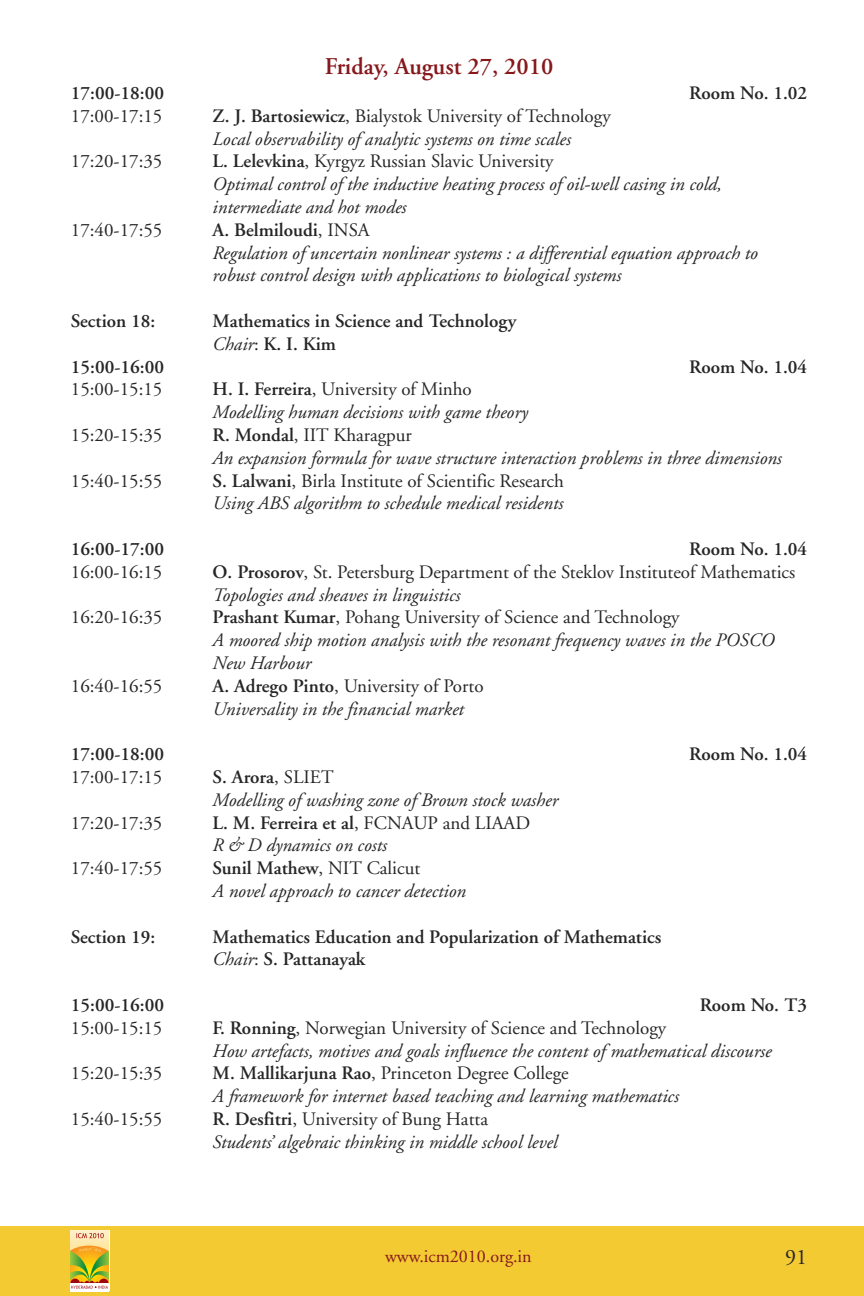
<style>
.page{position:relative;width:864px;height:1296px;background:#fff}
.page>*{position:absolute;margin:0;border:0;box-sizing:border-box;transform-origin:0 0}
.t1{font:600 24px "Adobe Garamond";color:#86181c}
.t2{font:22px "Adobe Garamond";color:#272627}
.t3{font:italic 19px/22.8px "Adobe Garamond";color:#272627}
.t4{font:19px/22.8px "Adobe Garamond";color:#272627}
.t5{font:600 19px/22.8px "Adobe Garamond";color:#272627}
.t6{font:18px "Adobe Garamond";color:#86181c}
.s1{font-weight:600;font-style:normal}
.s2{font-style:normal}
.s3{font-weight:400;font-style:italic}
.s4{font-weight:400}
.s5{font-weight:600}
.s6{font-style:italic}
</style>
<div class="page">
<div style="left:0;top:1226px;width:864px;height:70px;background:#f3ca32"></div>
<div style="left:71px;top:1230px;width:39px;height:61px;background:#fff"></div>
<svg style="left:71px;top:1230px;width:38px;height:16px"></svg>
<svg style="left:76px;top:1233px;width:28px;height:5px"></svg>
<svg style="left:71px;top:1246px;width:38px;height:43px;background:#c2b03e"></svg>
<p class="t1" style="left:325px;top:57px;width:230px">Friday, August 27, 2010</p>
<p class="t5" style="left:71px;top:83px;width:95px">17:00-18:00</p>
<p class="t5" style="left:689px;top:83px;width:120px">Room No. 1.02</p>
<p class="t4" style="left:71px;top:106px;width:93px">17:00-17:15</p>
<p class="t3" style="left:213px;top:106px;width:400px"><span class="s1">Z. J. Bartosiewicz</span><span class="s2">, Bialystok University of Technology<br></span>Local observability of analytic systems on time scales</p>
<p class="t4" style="left:71px;top:152px;width:93px">17:20-17:35</p>
<p class="t3" style="left:213px;top:152px;width:511px"><span class="s1">L. Lelevkina</span><span class="s2">, Kyrgyz Russian Slavic University<br></span>Optimal control of the inductive heating process of oil-well casing in cold, intermediate and hot modes</p>
<p class="t4" style="left:71px;top:220px;width:93px">17:40-17:55</p>
<p class="t3" style="left:213px;top:220px;width:547px"><span class="s1">A. Belmiloudi</span><span class="s2">, INSA<br></span>Regulation of uncertain nonlinear systems : a differential equation approach to robust control design with applications to biological systems</p>
<p class="t5" style="left:71px;top:311px;width:86px">Section 18:</p>
<p class="t5" style="left:213px;top:311px;width:305px">Mathematics in Science and Technology<br><span class="s3">Chair</span><span class="s4">:</span> K. I. Kim</p>
<p class="t5" style="left:71px;top:357px;width:95px">15:00-16:00</p>
<p class="t5" style="left:689px;top:357px;width:120px">Room No. 1.04</p>
<p class="t4" style="left:71px;top:380px;width:93px">15:00-15:15</p>
<p class="t3" style="left:213px;top:380px;width:317px"><span class="s1">H. I. Ferreira</span><span class="s2">, University of Minho<br></span>Modelling human decisions with game theory</p>
<p class="t4" style="left:71px;top:425px;width:93px">15:20-15:35</p>
<p class="t3" style="left:213px;top:425px;width:571px"><span class="s1">R. Mondal</span><span class="s2">, IIT Kharagpur<br></span>An expansion formula for wave structure interaction problems in three dimensions</p>
<p class="t4" style="left:71px;top:471px;width:93px">15:40-15:55</p>
<p class="t3" style="left:213px;top:471px;width:353px"><span class="s1">S. Lalwani</span><span class="s2">, Birla Institute of Scientific Research<br></span>Using ABS algorithm to schedule medical residents</p>
<p class="t5" style="left:71px;top:539px;width:95px">16:00-17:00</p>
<p class="t5" style="left:689px;top:539px;width:120px">Room No. 1.04</p>
<p class="t4" style="left:71px;top:562px;width:93px">16:00-16:15</p>
<p class="t4" style="left:213px;top:562px;width:584px"><span class="s5">O. Prosorov</span>, St. Petersburg Department of the Steklov Instituteof Mathematics<br><span class="s6">Topologies and sheaves in linguistics</span></p>
<p class="t4" style="left:71px;top:608px;width:93px">16:20-16:35</p>
<p class="t3" style="left:213px;top:608px;width:564px"><span class="s1">Prashant Kumar</span><span class="s2">, Pohang University of Science and Technology<br></span>A moored ship motion analysis with the resonant frequency waves in the POSCO<br>New Harbour</p>
<p class="t4" style="left:71px;top:676px;width:93px">16:40-16:55</p>
<p class="t3" style="left:213px;top:676px;width:273px"><span class="s1">A. Adrego Pinto</span><span class="s2">, University of Porto<br></span>Universality in the financial market</p>
<p class="t5" style="left:71px;top:745px;width:95px">17:00-18:00</p>
<p class="t5" style="left:689px;top:745px;width:120px">Room No. 1.04</p>
<p class="t4" style="left:71px;top:767px;width:93px">17:00-17:15</p>
<p class="t3" style="left:213px;top:767px;width:347px"><span class="s1">S. Arora</span><span class="s2">, SLIET<br></span>Modelling of washing zone of Brown stock washer</p>
<p class="t4" style="left:71px;top:813px;width:93px">17:20-17:35</p>
<p class="t3" style="left:213px;top:813px;width:319px"><span class="s1">L. M. Ferreira et al</span><span class="s2">, FCNAUP and LIAAD<br></span>R &amp; D dynamics on costs</p>
<p class="t4" style="left:71px;top:859px;width:93px">17:40-17:55</p>
<p class="t3" style="left:213px;top:859px;width:255px"><span class="s1">Sunil Mathew</span><span class="s2">, NIT Calicut<br></span>A novel approach to cancer detection</p>
<p class="t5" style="left:71px;top:927px;width:86px">Section 19:</p>
<p class="t5" style="left:213px;top:927px;width:450px">Mathematics Education and Popularization of Mathematics<br><span class="s3">Chair</span><span class="s4">:</span> S. Pattanayak</p>
<p class="t5" style="left:71px;top:995px;width:95px">15:00-16:00</p>
<p class="t5" style="left:700px;top:995px;width:109px">Room No. T3</p>
<p class="t4" style="left:71px;top:1018px;width:93px">15:00-15:15</p>
<p class="t3" style="left:213px;top:1018px;width:561px"><span class="s1">F. Ronning</span><span class="s2">, Norwegian University of Science and Technology<br></span>How artefacts, motives and goals influence the content of mathematical discourse</p>
<p class="t4" style="left:71px;top:1064px;width:93px">15:20-15:35</p>
<p class="t3" style="left:213px;top:1064px;width:468px"><span class="s1">M. Mallikarjuna Rao</span><span class="s2">, Princeton Degree College<br></span>A framework for internet based teaching and learning mathematics</p>
<p class="t4" style="left:71px;top:1109px;width:93px">15:40-15:55</p>
<p class="t3" style="left:213px;top:1109px;width:346px"><span class="s1">R. Desfitri</span><span class="s2">, University of Bung Hatta<br></span>Students’ algebraic thinking in middle school level</p>
<p class="t6" style="left:385px;top:1249px;width:148px">www.icm2010.org.in</p>
<p class="t2" style="left:785px;top:1249px;width:23px">91</p>
</div>
